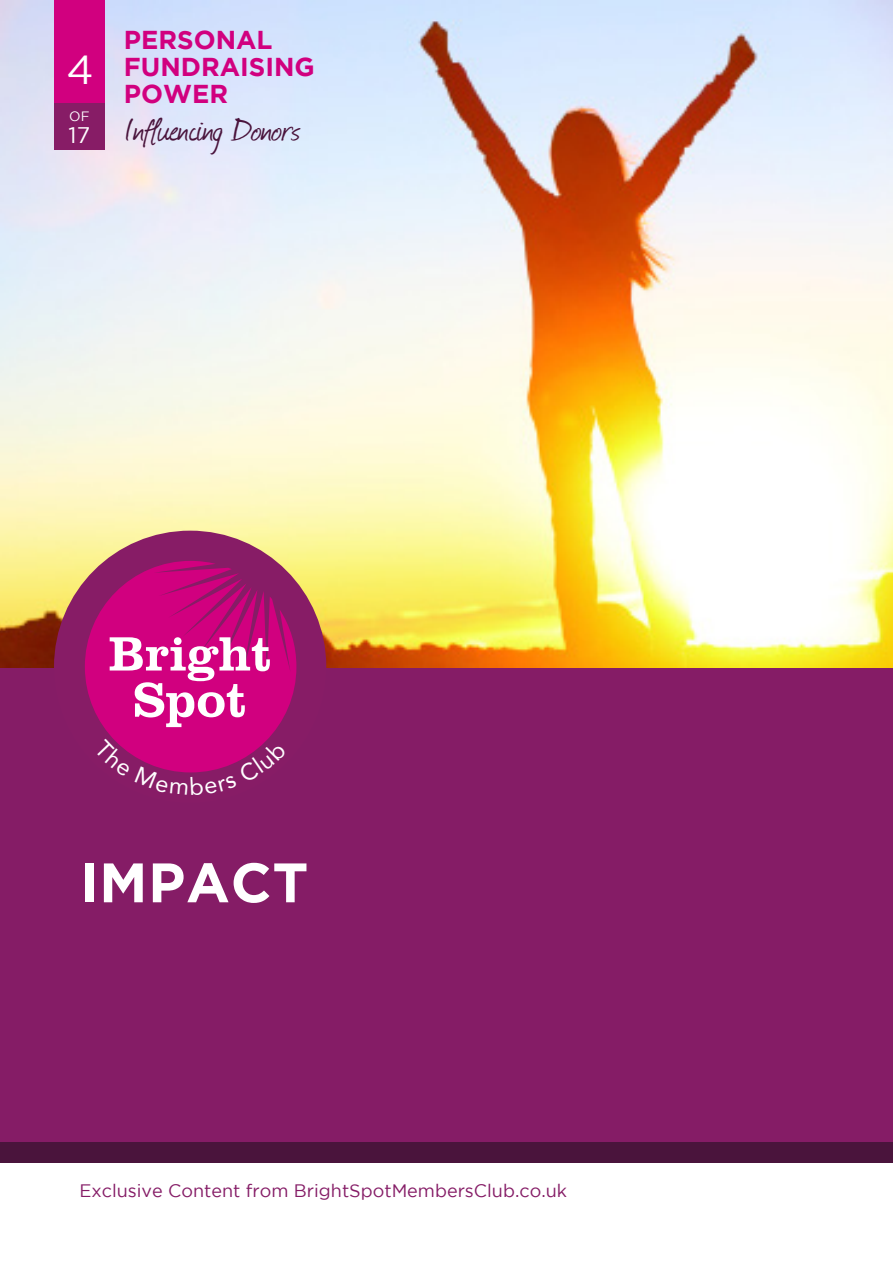
<style>
.page{position:relative;width:893px;height:1263px;background:#fff}
.page>*{position:absolute;margin:0;border:0;box-sizing:border-box;transform-origin:0 0}
.t1{font:700 55.5px "Gotham";letter-spacing:.015em;color:#fff}
.t2{font:40.5px "Journal";color:#4a143c}
.t3{font:40.5px "Gotham";color:#fff}
.t4{font:700 25.8px/27px "Gotham";color:#d1007f}
.t5{font:22.5px "Gotham";color:#fff}
.t6{font:18px "Gotham";color:#851c66}
.t7{font:13.5px "Gotham";color:#fff}
</style>
<div class="page">
<div style="left:0;top:667px;width:893px;height:474px;background:#851c66"></div>
<div style="left:0;top:1141px;width:893px;height:21px;background:#4a143c"></div>
<img style="left:0;top:0;width:893px;height:667px">
<div style="left:54px;top:531px;width:272px;height:272px;background:#871c66;border-radius:50%"></div>
<div style="left:54px;top:0;width:51px;height:122px;background:#d1007f"></div>
<div style="left:54px;top:103px;width:51px;height:47px;background:#871c66"></div>
<svg style="left:85px;top:561px;width:211px;height:212px"></svg>
<h2 class="t3" style="left:66px;top:47px;width:29px">4</h2>
<p class="t7" style="left:69px;top:109px;width:22px">OF</p>
<p class="t5" style="left:69px;top:123px;width:23px">17</p>
<h3 class="t4" style="left:124px;top:25px;width:192px">PERSONAL<br>FUNDRAISING<br>POWER</h3>
<h2 class="t2" style="left:124px;top:101px;width:179px">Influencing Donors</h2>
<h1 class="t1" style="left:80px;top:850px;width:230px">IMPACT</h1>
<p class="t6" style="left:79px;top:1180px;width:489px">Exclusive Content from BrightSpotMembersClub.co.uk</p>
</div>
